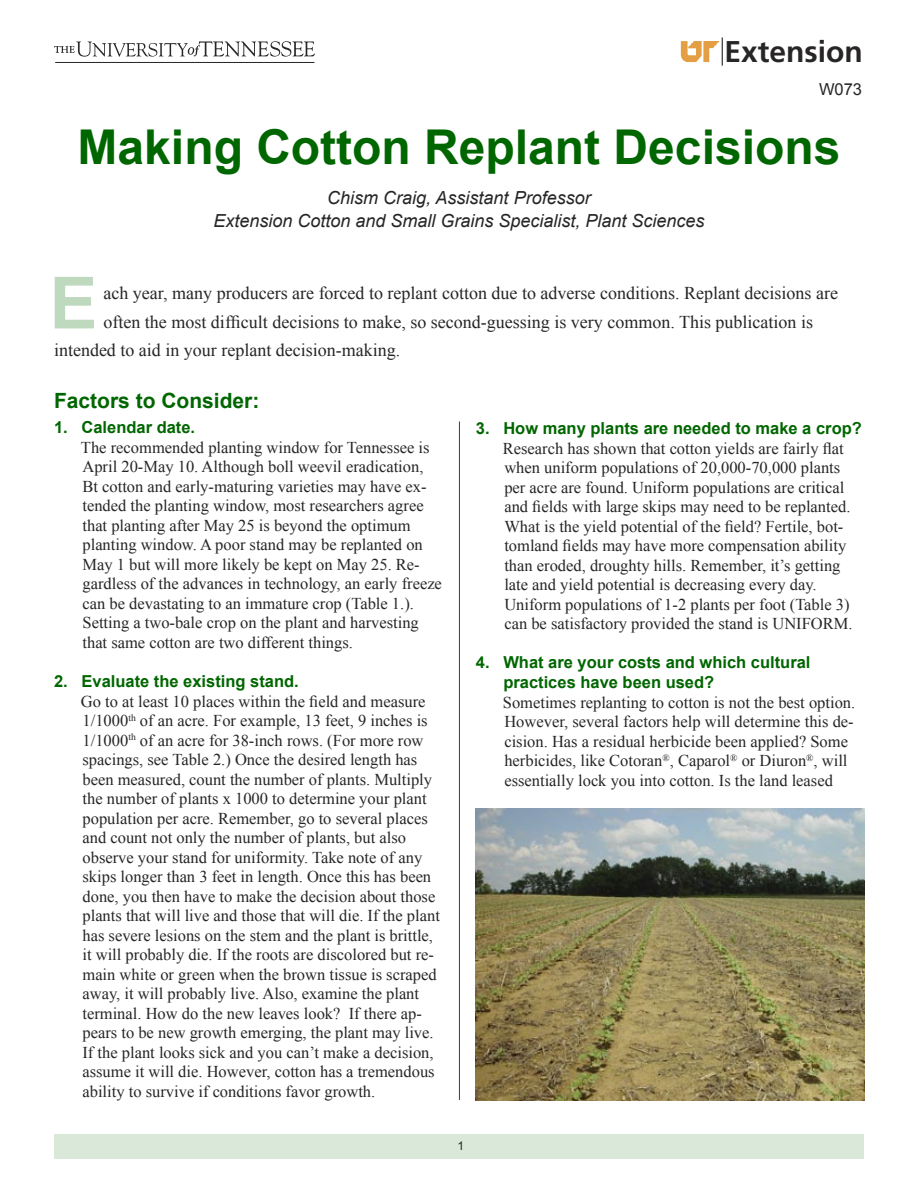
<style>
.page{position:relative;width:918px;height:1188px;background:#fff}
.page>*{position:absolute;margin:0;border:0;box-sizing:border-box;transform-origin:0 0}
.t1{font:700 72px "Arial";color:#bfd9bf}
.t2{font:700 48px "Arial";color:#060}
.Heading_1{font:700 30px "Frutiger";color:#272525}
.Paragraph_Style_1{font:700 21px "Arial";color:#060}
.t3{font:18px "Times New Roman";color:#272525}
.t4{font:italic 18px "Arial";color:#272525}
.t5{font:16.5px/19.5px "Times New Roman";color:#272525}
.Paragraph_Style_1-2{font:700 16.5px/19.8px "Arial";color:#060}
.t6{font:16.5px "Arial";color:#272525}
.t7{font:12px "Arial";color:#272525}
</style>
<div class="page">
<div style="left:54px;top:1134px;width:810px;height:25px;background:#d9e8d9"></div>
<hr style="left:459px;top:422px;width:1px;height:678px;background:#060">
<svg style="left:681px;top:38px;width:42px;height:28px"></svg>
<img style="left:476px;top:808px;width:389px;height:292px">
<svg style="left:54px;top:41px;width:261px;height:22px"></svg>
<p class="Heading_1" style="left:724px;top:34px;width:140px">Extension</p>
<p class="t6" style="left:819px;top:79px;width:45px">W073</p>
<p class="t2" style="left:78px;top:120px;width:764px">Making Cotton Replant Decisions</p>
<p class="t4" style="left:327px;top:188px;width:265px">Chism Craig, Assistant Professor</p>
<p class="t4" style="left:213px;top:211px;width:493px">Extension Cotton and Small Grains Specialist, Plant Sciences</p>
<p class="t1" style="left:50px;top:263px;width:50px">E</p>
<p class="t3" style="left:104px;top:283px;width:736px">ach year, many producers are forced to replant cotton due to adverse conditions. Replant decisions are</p>
<p class="t3" style="left:104px;top:311px;width:711px">often the most difficult decisions to make, so second-guessing is very common. This publication is</p>
<p class="t3" style="left:54px;top:340px;width:348px">intended to aid in your replant decision-making.</p>
<p class="Paragraph_Style_1" style="left:54px;top:389px;width:207px">Factors to Consider:</p>
<p class="Paragraph_Style_1-2" style="left:54px;top:418px;width:143px">1. Calendar date.</p>
<p class="t5" style="left:81px;top:437px;width:362px">The recommended planting window for Tennessee is April 20-May 10. Although boll weevil eradication,<br>Bt cotton and early-maturing varieties may have ex&shy;tended the planting window, most researchers agree that planting after May 25 is beyond the optimum planting window. A poor stand may be replanted on May 1 but will more likely be kept on May 25. Re&shy;gardless of the advances in technology, an early freeze can be devastating to an immature crop (Table 1.).<br>Setting a two-bale crop on the plant and harvesting that same cotton are two different things.</p>
<p class="Paragraph_Style_1-2" style="left:54px;top:672px;width:246px">2. Evaluate the existing stand.</p>
<p class="t5" style="left:81px;top:691px;width:360px">Go to at least 10 places within the field and measure 1/1000<sup>th</sup> of an acre. For example, 13 feet, 9 inches is 1/1000<sup>th</sup> of an acre for 38-inch rows. (For more row spacings, see Table 2.) Once the desired length has been measured, count the number of plants. Multiply the number of plants x 1000 to determine your plant population per acre. Remember, go to several places and count not only the number of plants, but also observe your stand for uniformity. Take note of any skips longer than 3 feet in length. Once this has been done, you then have to make the decision about those plants that will live and those that will die. If the plant has severe lesions on the stem and the plant is brittle, it will probably die. If the roots are discolored but re&shy;main white or green when the brown tissue is scraped away, it will probably live. Also, examine the plant terminal. How do the new leaves look? If there ap&shy;pears to be new growth emerging, the plant may live.<br>If the plant looks sick and you can’t make a decision, assume it will die. However, cotton has a tremendous ability to survive if conditions favor growth.</p>
<p class="Paragraph_Style_1-2" style="left:476px;top:418px;width:388px">3. How many plants are needed to make a crop?</p>
<p class="t5" style="left:503px;top:438px;width:351px">Research has shown that cotton yields are fairly flat when uniform populations of 20,000-70,000 plants per acre are found. Uniform populations are critical and fields with large skips may need to be replanted.<br>What is the yield potential of the field? Fertile, bot&shy;tomland fields may have more compensation ability than eroded, droughty hills. Remember, it’s getting late and yield potential is decreasing every day.<br>Uniform populations of 1-2 plants per foot (Table 3) can be satisfactory provided the stand is UNIFORM.</p>
<p class="Paragraph_Style_1-2" style="left:503px;top:653px;width:309px;text-indent:-28px">4. What are your costs and which cultural practices have been used?</p>
<p class="t5" style="left:503px;top:692px;width:354px">Sometimes replanting to cotton is not the best option.<br>However, several factors help will determine this de&shy;cision. Has a residual herbicide been applied? Some herbicides, like Cotoran<sup>®</sup>, Caparol<sup>®</sup> or Diuron<sup>®</sup>, will essentially lock you into cotton. Is the land leased</p>
<p class="t7" style="left:457px;top:1139px;width:8px">1</p>
</div>
